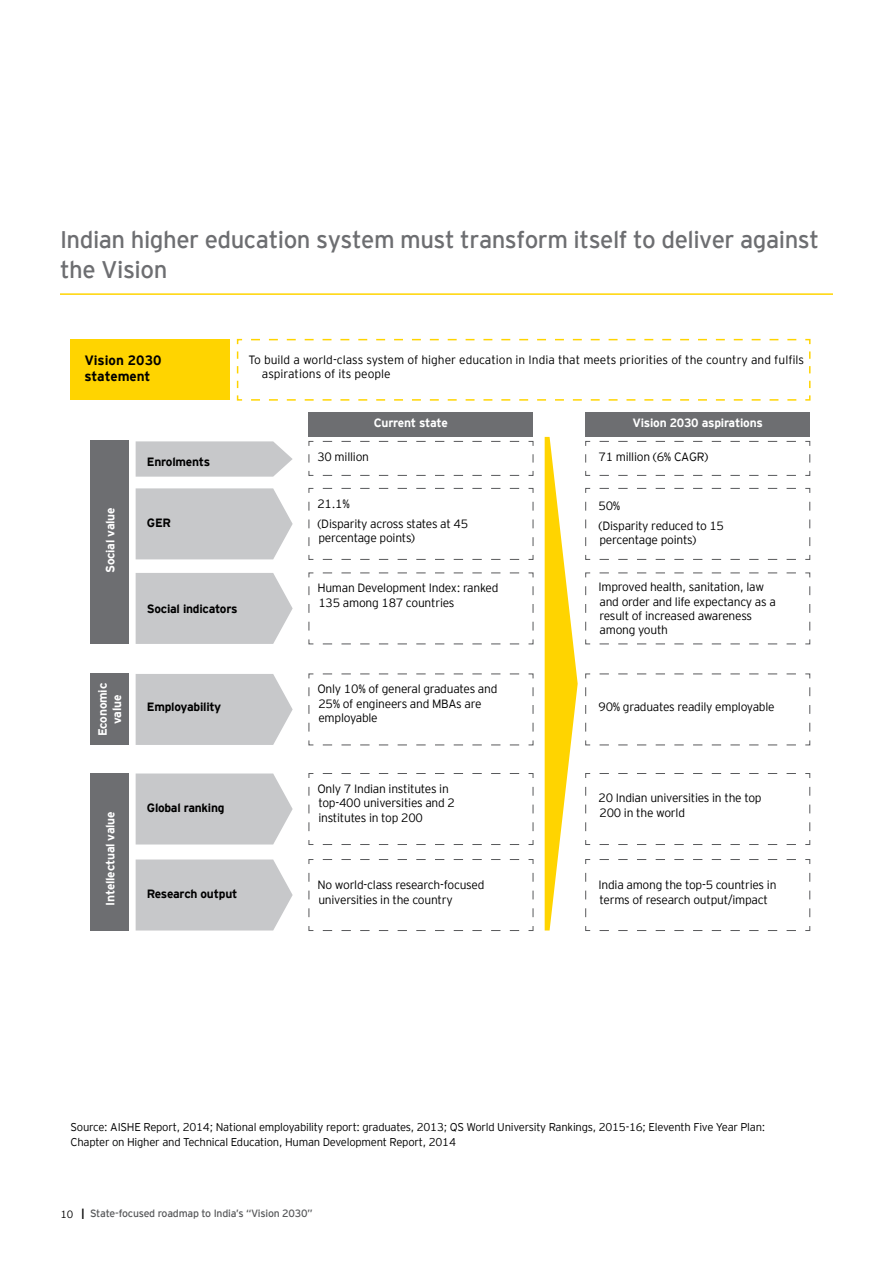
<style>
.page{position:relative;width:893px;height:1263px;background:#fff}
.page>*{position:absolute;margin:0;border:0;box-sizing:border-box;transform-origin:0 0}
.t1{font:24px/30px "EY Interstate";letter-spacing:-.02em;color:#6d6e71}
.t2{font:700 13.5px/16.2px "EY Interstate";color:#000}
.t3{font:300 12px/14.4px "EY Interstate";letter-spacing:-.02em;color:#000}
.t4{font:300 12px/14.4px "EY Interstate";color:#000}
.t5{font:700 12px/14.4px "EY Interstate";letter-spacing:-.02em;color:#fff;text-align:center}
.t6{font:700 12px "EY Interstate";letter-spacing:-.02em;color:#000}
.t7{font:300 11.25px/15px "EY Interstate";letter-spacing:-.02em;color:#000}
.t8{font:10.5px "EY Interstate";letter-spacing:-.02em;color:#58595b}
.s1{font-weight:300;color:#000}
.s2{font-weight:700;color:#000}
</style>
<div class="page">
<hr style="left:60px;top:293px;width:773px;height:2px;background:#ffd400">
<div style="left:309px;top:413px;width:224px;height:24px;background:#6d6e71"></div>
<div style="left:91px;top:441px;width:38px;height:203px;background:#6d6e71"></div>
<div style="left:91px;top:674px;width:38px;height:71px;background:#6d6e71"></div>
<div style="left:91px;top:773px;width:38px;height:157px;background:#6d6e71"></div>
<div style="left:586px;top:413px;width:224px;height:24px;background:#6d6e71"></div>
<div style="left:71px;top:340px;width:159px;height:60px;background:#ffd400"></div>
<svg style="left:236px;top:338px;width:575px;height:63px"></svg>
<svg style="left:308px;top:471px;width:211px;height:5px"></svg>
<svg style="left:308px;top:441px;width:6px;height:22px"></svg>
<svg style="left:323px;top:441px;width:211px;height:5px"></svg>
<svg style="left:528px;top:454px;width:6px;height:22px"></svg>
<svg style="left:585px;top:470px;width:211px;height:6px"></svg>
<svg style="left:585px;top:441px;width:6px;height:22px"></svg>
<svg style="left:600px;top:441px;width:210px;height:5px"></svg>
<svg style="left:805px;top:454px;width:5px;height:22px"></svg>
<svg style="left:136px;top:441px;width:157px;height:36px;background:#cbccce"></svg>
<svg style="left:545px;top:437px;width:33px;height:493px"></svg>
<svg style="left:308px;top:555px;width:211px;height:5px"></svg>
<svg style="left:308px;top:488px;width:6px;height:58px"></svg>
<svg style="left:323px;top:488px;width:211px;height:5px"></svg>
<svg style="left:528px;top:502px;width:6px;height:58px"></svg>
<svg style="left:585px;top:554px;width:211px;height:6px"></svg>
<svg style="left:585px;top:488px;width:6px;height:58px"></svg>
<svg style="left:600px;top:488px;width:210px;height:5px"></svg>
<svg style="left:805px;top:502px;width:5px;height:58px"></svg>
<svg style="left:308px;top:639px;width:211px;height:6px"></svg>
<svg style="left:308px;top:572px;width:6px;height:58px"></svg>
<svg style="left:323px;top:572px;width:211px;height:6px"></svg>
<svg style="left:528px;top:586px;width:6px;height:59px"></svg>
<svg style="left:585px;top:639px;width:211px;height:6px"></svg>
<svg style="left:585px;top:572px;width:6px;height:58px"></svg>
<svg style="left:600px;top:572px;width:210px;height:6px"></svg>
<svg style="left:805px;top:586px;width:5px;height:59px"></svg>
<svg style="left:308px;top:740px;width:211px;height:6px"></svg>
<svg style="left:308px;top:673px;width:6px;height:58px"></svg>
<svg style="left:323px;top:673px;width:211px;height:6px"></svg>
<svg style="left:528px;top:687px;width:6px;height:59px"></svg>
<svg style="left:585px;top:740px;width:211px;height:6px"></svg>
<svg style="left:585px;top:673px;width:6px;height:58px"></svg>
<svg style="left:600px;top:673px;width:210px;height:6px"></svg>
<svg style="left:805px;top:687px;width:5px;height:59px"></svg>
<svg style="left:308px;top:840px;width:211px;height:5px"></svg>
<svg style="left:308px;top:773px;width:6px;height:58px"></svg>
<svg style="left:323px;top:773px;width:211px;height:5px"></svg>
<svg style="left:528px;top:787px;width:6px;height:58px"></svg>
<svg style="left:585px;top:840px;width:211px;height:5px"></svg>
<svg style="left:585px;top:773px;width:6px;height:58px"></svg>
<svg style="left:600px;top:773px;width:210px;height:5px"></svg>
<svg style="left:805px;top:787px;width:5px;height:58px"></svg>
<svg style="left:308px;top:926px;width:211px;height:5px"></svg>
<svg style="left:308px;top:859px;width:6px;height:58px"></svg>
<svg style="left:323px;top:859px;width:211px;height:5px"></svg>
<svg style="left:528px;top:873px;width:6px;height:58px"></svg>
<svg style="left:585px;top:926px;width:211px;height:5px"></svg>
<svg style="left:585px;top:859px;width:6px;height:58px"></svg>
<svg style="left:600px;top:859px;width:210px;height:5px"></svg>
<svg style="left:805px;top:873px;width:5px;height:58px"></svg>
<svg style="left:136px;top:488px;width:157px;height:71px;background:#cacbcd"></svg>
<div style="left:136px;top:573px;width:157px;height:71px;background:#c7c8ca"></div>
<div style="left:136px;top:674px;width:157px;height:71px;background:#c7c8ca"></div>
<svg style="left:136px;top:773px;width:157px;height:71px;background:#cacbcd"></svg>
<svg style="left:136px;top:859px;width:157px;height:71px;background:#cacbcd"></svg>
<h1 class="t1" style="left:60px;top:223px;width:760px">Indian higher education system must transform itself to deliver against the Vision</h1>
<p class="t2" style="left:84px;top:351px;width:79px">Vision 2030 statement</p>
<p class="t4" style="left:262px;top:352px;width:544px;text-indent:-14px">To build a world-class system of higher education in India that meets priorities of the country and fulfils aspirations of its people</p>
<p class="t5" style="left:102px;top:573px;width:67px;rotate:-90deg">Social value</p>
<p class="t6" style="left:147px;top:453px;width:65px">Enrolments</p>
<p class="t6" style="left:147px;top:514px;width:26px">GER</p>
<p class="t6" style="left:147px;top:600px;width:92px">Social indicators</p>
<p class="t5" style="left:374px;top:415px;width:75px">Current state</p>
<p class="t5" style="left:633px;top:415px;width:132px">Vision 2030 aspirations</p>
<p class="t3" style="left:317px;top:448px;width:53px">30 million</p>
<p class="t3" style="left:317px;top:492px;width:152px;line-height:20.4px">21.1%<br>(Disparity across states at 45</p>
<p class="t3" style="left:318px;top:530px;width:98px">percentage points)</p>
<p class="t3" style="left:598px;top:448px;width:111px">71 million (6% CAGR)</p>
<p class="t3" style="left:598px;top:494px;width:127px;line-height:20.4px">50%<br>(Disparity reduced to 15</p>
<p class="t3" style="left:599px;top:532px;width:98px">percentage points)</p>
<p class="t3" style="left:317px;top:580px;width:183px">Human Development Index: ranked<br>135 among 187 countries</p>
<p class="t3" style="left:598px;top:579px;width:179px">Improved health, sanitation, law and order and life expectancy as a result of increased awareness among youth</p>
<p class="t5" style="left:95px;top:736px;width:54px;rotate:-90deg">Economic value</p>
<p class="t6" style="left:147px;top:698px;width:76px">Employability</p>
<p class="t3" style="left:317px;top:681px;width:182px">Only 10% of general graduates and<br>25% of engineers and MBAs are employable</p>
<p class="t3" style="left:598px;top:699px;width:178px">90% graduates readily employable</p>
<p class="t5" style="left:102px;top:905px;width:95px;rotate:-90deg">Intellectual value</p>
<p class="t6" style="left:147px;top:799px;width:79px">Global ranking</p>
<p class="t6" style="left:147px;top:885px;width:92px">Research output</p>
<p class="t3" style="left:317px;top:781px;width:139px">Only 7 Indian institutes in top-400 universities and 2 institutes in top 200</p>
<p class="t3" style="left:598px;top:790px;width:165px">20 Indian universities in the top<br>200 in the world</p>
<p class="t3" style="left:317px;top:877px;width:169px">No world-class research-focused universities in the country</p>
<p class="t3" style="left:598px;top:877px;width:179px">India among the top-5 countries in terms of research output/impact</p>
<p class="t7" style="left:71px;top:1119px;width:696px">Source: AISHE Report, 2014; National employability report: graduates, 2013; QS World University Rankings, 2015-16; Eleventh Five Year Plan:<br>Chapter on Higher and Technical Education, Human Development Report, 2014</p>
<p class="t8" style="left:60px;top:1206px;width:254px"><span class="s1">10</span> <span class="s2">|</span> State-focused roadmap to India’s “Vision 2030”</p>
</div>
